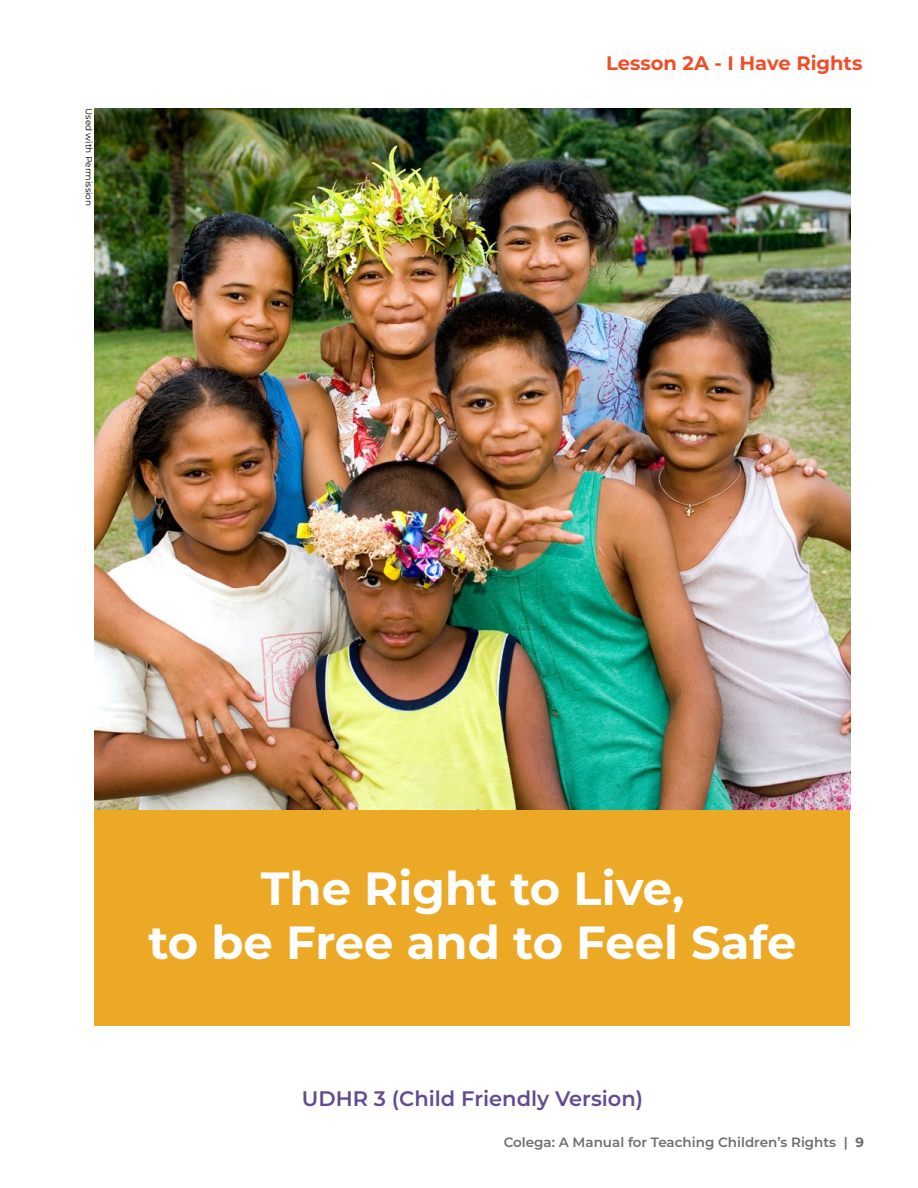
<style>
.page{position:relative;width:918px;height:1188px;background:#fff}
.page>*{position:absolute;margin:0;border:0;box-sizing:border-box;transform-origin:0 0}
.t1{font:700 46.5px/54px "Montserrat";color:#fff;text-align:center}
.t2{font:600 21px "Montserrat";color:#644b91}
.t3{font:700 19.5px "Montserrat";color:#f04e28}
.t4{font:600 13.5px "Montserrat";color:#6d6e71}
.t5{font:9px "Montserrat";color:#000}
.s1{font-weight:700}
</style>
<div class="page">
<img style="left:94px;top:108px;width:756px;height:702px">
<div style="left:94px;top:810px;width:756px;height:216px;background:#eba925"></div>
<p class="t5" style="left:95px;top:108px;width:100px;rotate:90deg">Used with Permission</p>
<h3 class="t3" style="left:606px;top:49px;width:258px">Lesson 2A - I Have Rights</h3>
<h1 class="t1" style="left:148px;top:859px;width:650px">The Right to Live,<br>to be Free and to Feel Safe</h1>
<h2 class="t2" style="left:302px;top:1084px;width:343px">UDHR 3 (Child Friendly Version)</h2>
<p class="t4" style="left:504px;top:1133px;width:362px">Colega: A Manual for Teaching Children’s Rights | <span class="s1">9</span></p>
</div>
